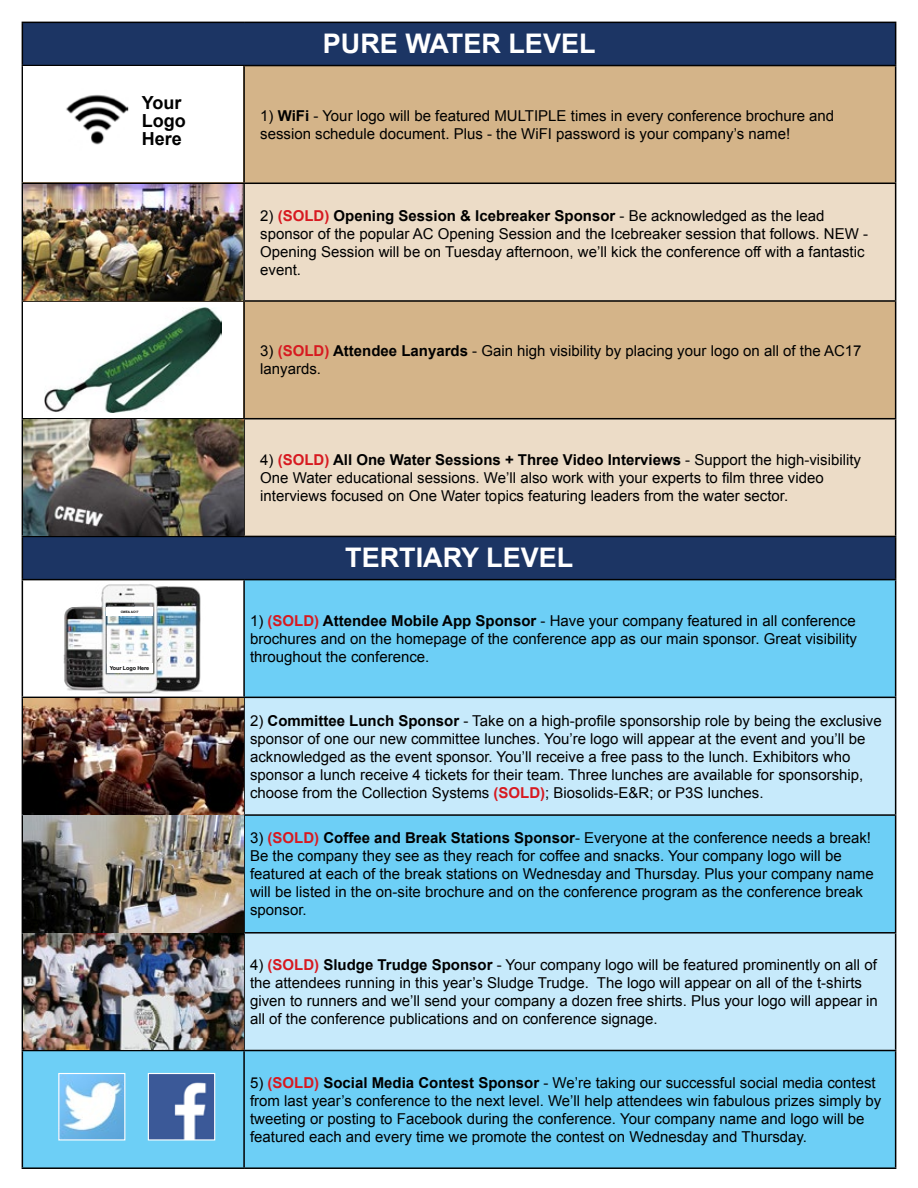
<style>
.page{position:relative;width:918px;height:1188px;background:#fff}
.page>*{position:absolute;margin:0;border:0;box-sizing:border-box;transform-origin:0 0}
.t1{font:700 27px "Arial";color:#fff}
.t2{font:700 18px/18px "Arial";color:#000}
.t3{font:15px/18px "Arial";color:#000}
.t4{font:700 5.4px "Arial";letter-spacing:-.015em;color:#000}
.t5{font:700 3.15px "Arial";letter-spacing:-.015em;color:#000}
.s1{font-weight:700}
.s2{font-weight:700;color:#d71920}
</style>
<div class="page">
<div style="left:23px;top:23px;width:872px;height:556px;background:#1c3564"></div>
<div style="left:23px;top:66px;width:872px;height:117px;background:#d4b489"></div>
<svg style="left:23px;top:184px;width:872px;height:352px;fill:#ecdcc7"></svg>
<div style="left:23px;top:580px;width:872px;height:587px;background:#6dcff6"></div>
<svg style="left:245px;top:698px;width:650px;height:352px;fill:#c7eafb"></svg>
<hr style="left:22px;top:22px;width:222px;height:1px;background:#000">
<hr style="left:22px;top:23px;width:1px;height:42px;background:#000">
<hr style="left:244px;top:22px;width:652px;height:1px;background:#000">
<hr style="left:895px;top:23px;width:1px;height:42px;background:#000">
<hr style="left:22px;top:65px;width:222px;height:1px;background:#000">
<hr style="left:22px;top:66px;width:1px;height:117px;background:#000">
<hr style="left:244px;top:65px;width:652px;height:1px;background:#000">
<hr style="left:243px;top:66px;width:2px;height:117px;background:#000">
<hr style="left:895px;top:66px;width:1px;height:117px;background:#000">
<hr style="left:22px;top:183px;width:222px;height:1px;background:#000">
<hr style="left:22px;top:184px;width:1px;height:116px;background:#000">
<hr style="left:244px;top:183px;width:652px;height:1px;background:#000">
<hr style="left:243px;top:184px;width:2px;height:116px;background:#000">
<hr style="left:895px;top:184px;width:1px;height:116px;background:#000">
<hr style="left:22px;top:300px;width:222px;height:2px;background:#000">
<hr style="left:22px;top:302px;width:1px;height:116px;background:#000">
<hr style="left:244px;top:300px;width:652px;height:2px;background:#000">
<hr style="left:243px;top:302px;width:2px;height:116px;background:#000">
<hr style="left:895px;top:302px;width:1px;height:116px;background:#000">
<hr style="left:22px;top:418px;width:222px;height:1px;background:#000">
<hr style="left:22px;top:419px;width:1px;height:117px;background:#000">
<hr style="left:244px;top:418px;width:652px;height:1px;background:#000">
<hr style="left:243px;top:419px;width:2px;height:117px;background:#000">
<hr style="left:895px;top:419px;width:1px;height:117px;background:#000">
<hr style="left:22px;top:536px;width:222px;height:1px;background:#000">
<hr style="left:22px;top:537px;width:1px;height:42px;background:#000">
<hr style="left:244px;top:536px;width:652px;height:1px;background:#000">
<hr style="left:895px;top:537px;width:1px;height:42px;background:#000">
<hr style="left:22px;top:579px;width:222px;height:1px;background:#000">
<hr style="left:22px;top:580px;width:1px;height:117px;background:#000">
<hr style="left:244px;top:579px;width:652px;height:1px;background:#000">
<hr style="left:243px;top:580px;width:2px;height:117px;background:#000">
<hr style="left:895px;top:580px;width:1px;height:117px;background:#000">
<hr style="left:22px;top:697px;width:222px;height:1px;background:#000">
<hr style="left:22px;top:698px;width:1px;height:116px;background:#000">
<hr style="left:244px;top:697px;width:652px;height:1px;background:#000">
<hr style="left:243px;top:698px;width:2px;height:116px;background:#000">
<hr style="left:895px;top:698px;width:1px;height:116px;background:#000">
<hr style="left:22px;top:814px;width:222px;height:2px;background:#000">
<hr style="left:22px;top:816px;width:1px;height:116px;background:#000">
<hr style="left:244px;top:814px;width:652px;height:2px;background:#000">
<hr style="left:243px;top:816px;width:2px;height:116px;background:#000">
<hr style="left:895px;top:816px;width:1px;height:116px;background:#000">
<hr style="left:22px;top:932px;width:222px;height:2px;background:#000">
<hr style="left:22px;top:934px;width:1px;height:116px;background:#000">
<hr style="left:244px;top:932px;width:652px;height:2px;background:#000">
<hr style="left:243px;top:934px;width:2px;height:116px;background:#000">
<hr style="left:895px;top:934px;width:1px;height:116px;background:#000">
<hr style="left:22px;top:1050px;width:222px;height:1px;background:#000">
<hr style="left:22px;top:1051px;width:1px;height:116px;background:#000">
<hr style="left:244px;top:1050px;width:652px;height:1px;background:#000">
<hr style="left:243px;top:1051px;width:2px;height:116px;background:#000">
<hr style="left:895px;top:1051px;width:1px;height:116px;background:#000">
<hr style="left:22px;top:1167px;width:222px;height:2px;background:#000">
<hr style="left:244px;top:1167px;width:652px;height:2px;background:#000">
<img style="left:24px;top:184px;width:219px;height:116px">
<div style="left:45px;top:582px;width:175px;height:112px;background:#fff"></div>
<img style="left:63px;top:584px;width:138px;height:110px">
<div style="left:107px;top:663px;width:45px;height:10px;background:#fff"></div>
<div style="left:107px;top:607px;width:46px;height:9px;background:#fff"></div>
<img style="left:23px;top:698px;width:221px;height:116px">
<img style="left:23px;top:934px;width:221px;height:116px">
<img style="left:60px;top:1075px;width:63px;height:64px">
<div style="left:58px;top:1073px;width:67px;height:68px;border:1px solid #fff"></div>
<img style="left:150px;top:1075px;width:63px;height:64px">
<div style="left:148px;top:1073px;width:67px;height:68px;border:1px solid #fff"></div>
<img style="left:23px;top:816px;width:220px;height:116px">
<div style="left:24px;top:302px;width:219px;height:116px;background:#fff"></div>
<img style="left:45px;top:308px;width:177px;height:104px">
<img style="left:23px;top:419px;width:221px;height:116px">
<div style="left:24px;top:66px;width:219px;height:115px;background:#fff"></div>
<img style="left:66px;top:94px;width:63px;height:51px">
<p class="t2" style="left:142px;top:94px;width:45px">Your<br>Logo<br>Here</p>
<p class="t5" style="left:121px;top:610px;width:19px">CWEA AC17</p>
<p class="t4" style="left:110px;top:664px;width:41px">Your Logo Here</p>
<h1 class="t1" style="left:323px;top:25px;width:274px">PURE WATER LEVEL</h1>
<p class="t3" style="left:260px;top:107px;width:575px">1) <span class="s1">WiFi</span> - Your logo will be featured MULTIPLE times in every conference brochure and session schedule document. Plus - the WiFI password is your company’s name!</p>
<p class="t3" style="left:260px;top:206px;width:609px">2) <span class="s2">(SOLD)</span> <span class="s1">Opening Session &amp; Icebreaker Sponsor</span> - Be acknowledged as the lead sponsor of the popular AC Opening Session and the Icebreaker session that follows. NEW - Opening Session will be on Tuesday afternoon, we’ll kick the conference off with a fantastic event.</p>
<p class="t3" style="left:260px;top:342px;width:603px">3) <span class="s2">(SOLD)</span> <span class="s1">Attendee Lanyards</span> - Gain high visibility by placing your logo on all of the AC17 lanyards.</p>
<p class="t3" style="left:260px;top:451px;width:602px">4) <span class="s2">(SOLD)</span> <span class="s1">All One Water Sessions + Three Video Interviews</span> - Support the high-visibility<br>One Water educational sessions. We’ll also work with your experts to film three video interviews focused on One Water topics featuring leaders from the water sector.</p>
<h1 class="t1" style="left:345px;top:539px;width:230px">TERTIARY LEVEL</h1>
<p class="t3" style="left:250px;top:612px;width:609px;text-align:justify">1) <span class="s2">(SOLD)</span> <span class="s1">Attendee Mobile App Sponsor</span> - Have your company featured in all conference brochures and on the homepage of the conference app as our main sponsor. Great visibility throughout the conference.</p>
<p class="t3" style="left:250px;top:712px;width:633px">2) <span class="s1">Committee Lunch Sponsor</span> - Take on a high-profile sponsorship role by being the exclusive sponsor of one our new committee lunches. You’re logo will appear at the event and you’ll be acknowledged as the event sponsor. You’ll receive a free pass to the lunch. Exhibitors who sponsor a lunch receive 4 tickets for their team. Three lunches are available for sponsorship, choose from the Collection Systems <span class="s2">(SOLD)</span>; Biosolids-E&amp;R; or P3S lunches.</p>
<p class="t3" style="left:250px;top:829px;width:625px">3) <span class="s2">(SOLD)</span> <span class="s1">Coffee and Break Stations Sponsor</span>- Everyone at the conference needs a break!<br>Be the company they see as they reach for coffee and snacks. Your company logo will be featured at each of the break stations on Wednesday and Thursday. Plus your company name will be listed in the on-site brochure and on the conference program as the conference break sponsor.</p>
<p class="t3" style="left:250px;top:956px;width:629px">4) <span class="s2">(SOLD)</span> <span class="s1">Sludge Trudge Sponsor</span> - Your company logo will be featured prominently on all of the attendees running in this year’s Sludge Trudge. The logo will appear on all of the t-shirts given to runners and we’ll send your company a dozen free shirts. Plus your logo will appear in all of the conference publications and on conference signage.</p>
<p class="t3" style="left:250px;top:1074px;width:633px">5) <span class="s2">(SOLD)</span> <span class="s1">Social Media Contest Sponsor</span> - We’re taking our successful social media contest from last year’s conference to the next level. We’ll help attendees win fabulous prizes simply by tweeting or posting to Facebook during the conference. Your company name and logo will be featured each and every time we promote the contest on Wednesday and Thursday.</p>
</div>
